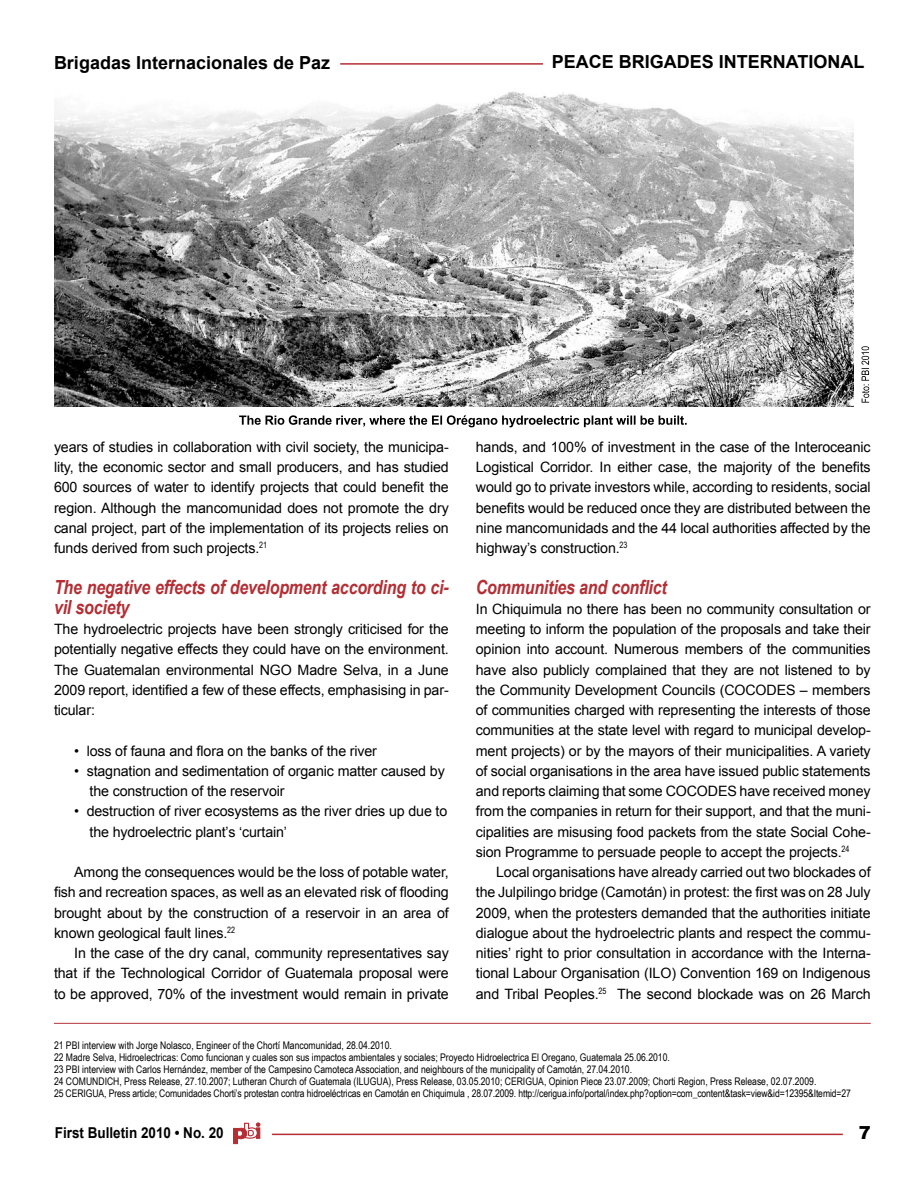
<style>
.page{position:relative;width:918px;height:1188px;background:#fff}
.page>*{position:absolute;margin:0;border:0;box-sizing:border-box;transform-origin:0 0}
.t1{font:italic 700 19.5px/20.2px "Arial Narrow";letter-spacing:-.01em;color:#b42e34}
.t2{font:700 18px "Arial";color:#000}
.t3{font:700 15px "Arial";color:#000;scale:.9 1}
.t4{font:14.25px/20.2px "Arial";letter-spacing:-.01em;color:#000;text-align:justify}
.t5{font:10.5px/12px "Arial Narrow";color:#000}
</style>
<div class="page">
<hr style="left:272px;top:1134px;width:571px;height:1px;background:#b42e34">
<svg style="left:233px;top:1122px;width:27px;height:22px"></svg>
<hr style="left:340px;top:63px;width:203px;height:2px;background:#b42e34">
<hr style="left:54px;top:1023px;width:817px;height:1px;background:#b6343a">
<img style="left:54px;top:91px;width:800px;height:316px">
<svg style="left:861px;top:346px;width:8px;height:57px"></svg>
<svg style="left:239px;top:415px;width:448px;height:12px"></svg>
<p class="t2" style="left:54px;top:53px;width:278px">Brigadas Internacionales de Paz</p>
<p class="t2" style="left:552px;top:52px;width:314px">PEACE BRIGADES INTERNATIONAL</p>
<p class="t4" style="left:54px;top:437px;width:396px">years of studies in collaboration with civil society, the municipa&shy;lity, the economic sector and small producers, and has studied 600 sources of water to identify projects that could benefit the region. Although the mancomunidad does not promote the dry canal project, part of the implementation of its projects relies on funds derived from such projects.<sup>21</sup></p>
<h1 class="t1" style="left:54px;top:576px;width:396px">The negative effects of development according to ci&shy;vil society</h1>
<p class="t4" style="left:54px;top:619px;width:396px">The hydroelectric projects have been strongly criticised for the potentially negative effects they could have on the environment.<br>The Guatemalan environmental NGO Madre Selva, in a June 2009 report, identified a few of these effects, emphasising in par&shy;ticular:</p>
<p class="t4" style="left:74px;top:741px;width:304px">• loss of fauna and flora on the banks of the river</p>
<p class="t4" style="left:90px;top:761px;width:357px;text-indent:-15px">• stagnation and sedimentation of organic matter caused by the construction of the reservoir</p>
<p class="t4" style="left:90px;top:801px;width:359px;text-indent:-15px">• destruction of river ecosystems as the river dries up due to the hydroelectric plant’s ‘curtain’</p>
<p class="t4" style="left:54px;top:862px;width:396px;text-indent:20px">Among the consequences would be the loss of potable water, fish and recreation spaces, as well as an elevated risk of flooding brought about by the construction of a reservoir in an area of known geological fault lines.<sup>22</sup></p>
<p class="t4" style="left:54px;top:943px;width:396px;text-indent:20px">In the case of the dry canal, community representatives say that if the Technological Corridor of Guatemala proposal were to be approved, 70% of the investment would remain in private</p>
<p class="t4" style="left:476px;top:437px;width:396px">hands, and 100% of investment in the case of the Interoceanic Logistical Corridor. In either case, the majority of the benefits would go to private investors while, according to residents, social benefits would be reduced once they are distributed between the nine mancomunidads and the 44 local authorities affected by the highway’s construction.<sup>23</sup></p>
<h1 class="t1" style="left:476px;top:576px;width:192px">Communities and conflict</h1>
<p class="t4" style="left:476px;top:599px;width:396px">In Chiquimula no there has been no community consultation or meeting to inform the population of the proposals and take their opinion into account. Numerous members of the communities have also publicly complained that they are not listened to by the Community Development Councils (COCODES – members of communities charged with representing the interests of those communities at the state level with regard to municipal develop&shy;ment projects) or by the mayors of their municipalities. A variety of social organisations in the area have issued public statements and reports claiming that some COCODES have received money from the companies in return for their support, and that the muni&shy;cipalities are misusing food packets from the state Social Cohe&shy;sion Programme to persuade people to accept the projects.<sup>24</sup></p>
<p class="t4" style="left:476px;top:862px;width:396px;text-indent:20px">Local organisations have already carried out two blockades of the Julpilingo bridge (Camotán) in protest: the first was on 28 July 2009, when the protesters demanded that the authorities initiate dialogue about the hydroelectric plants and respect the commu&shy;nities’ right to prior consultation in accordance with the Interna&shy;tional Labour Organisation (ILO) Convention 169 on Indigenous and Tribal Peoples.<sup>25</sup> The second blockade was on 26 March</p>
<p class="t5" style="left:54px;top:1039px;width:798px">21 PBI interview with Jorge Nolasco, Engineer of the Chortí Mancomunidad, 28.04.2010.<br>22 Madre Selva, Hidroelectricas: Como funcionan y cuales son sus impactos ambientales y sociales; Proyecto Hidroelectrica El Oregano, Guatemala 25.06.2010.<br>23 PBI interview with Carlos Hernández, member of the Campesino Camoteca Association, and neighbours of the municipality of Camotán, 27.04.2010.<br>24 COMUNDICH, Press Release, 27.10.2007; Lutheran Church of Guatemala (ILUGUA), Press Release, 03.05.2010; CERIGUA, Opinion Piece 23.07.2009; Chorti Region, Press Release, 02.07.2009.<br>25 CERIGUA, Press article; Comunidades Chorti’s protestan contra hidroeléctricas en Camotán en Chiquimula , 28.07.2009. http://cerigua.info/portal/index.php?option=com_content&amp;task=view&amp;id=12395&amp;Itemid=27</p>
<p class="t3" style="left:55px;top:1124px;width:189px">First Bulletin 2010 • No. 20</p>
</div>
